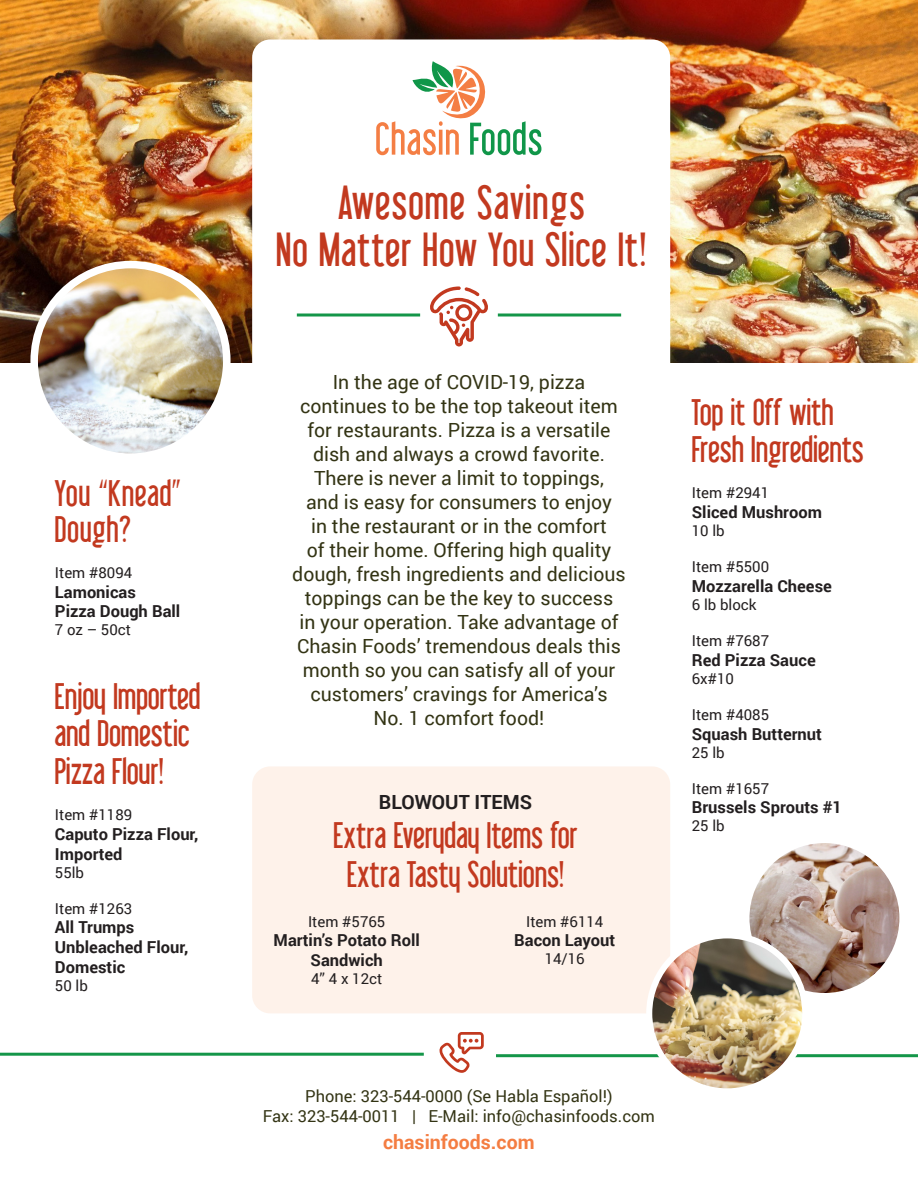
<style>
.page{position:relative;width:918px;height:1188px;background:#fff}
.page>*{position:absolute;margin:0;border:0;box-sizing:border-box;transform-origin:0 0}
.t1{font:46.5px "Libel Suit";letter-spacing:.03em;color:#c2391f}
.t2{font:36px/37.5px "Libel Suit";letter-spacing:.01em;color:#c2391f}
.t3{font:36px/36px "Libel Suit";letter-spacing:.03em;color:#c2391f}
.t4{font:19.5px/24px "Roboto";color:#333414;text-align:center}
.t5{font:700 19.5px "Roboto";color:#f47d42}
.t6{font:700 19.5px "Roboto";color:#231f20}
.t7{font:700 16.5px/19.8px "Roboto";color:#231f20}
.t8{font:16.5px "Roboto";color:#333414}
.t9{font:15px "Roboto";color:#231f20}
</style>
<div class="page">
<div style="left:252px;top:766px;width:418px;height:247px;background:#fef2ea;border-radius:18px"></div>
<img style="left:0;top:0;width:918px;height:363px">
<div style="left:252px;top:40px;width:418px;height:595px;background:#fff;border-radius:18px"></div>
<svg style="left:376px;top:61px;width:165px;height:94px"></svg>
<svg style="left:439px;top:1032px;width:45px;height:41px"></svg>
<hr style="left:0;top:1053px;width:424px;height:3px;background:#149649">
<hr style="left:496px;top:1054px;width:422px;height:3px;background:#149649">
<hr style="left:297px;top:314px;width:123px;height:2px;background:#149649">
<hr style="left:498px;top:314px;width:123px;height:2px;background:#149649">
<svg style="left:430px;top:286px;width:58px;height:61px"></svg>
<img style="left:34px;top:265px;width:193px;height:192px;border-radius:96px">
<div style="left:30px;top:261px;width:201px;height:200px;border:8px solid #fff;border-radius:50%"></div>
<img style="left:746px;top:840px;width:156px;height:156px;border-radius:78px">
<div style="left:743px;top:837px;width:162px;height:162px;border:6px solid #fff;border-radius:50%"></div>
<img style="left:649px;top:935px;width:156px;height:156px;border-radius:78px">
<div style="left:646px;top:932px;width:162px;height:162px;border:6px solid #fff;border-radius:50%"></div>
<p class="t3" style="left:55px;top:475px;width:127px">You “Knead”<br>Dough?</p>
<p class="t9" style="left:55px;top:562px;width:79px">Item #8094</p>
<p class="t7" style="left:55px;top:581px;width:82px">Lamonicas</p>
<p class="t7" style="left:55px;top:601px;width:127px">Pizza Dough Ball</p>
<p class="t9" style="left:55px;top:620px;width:78px">7 oz – 50ct</p>
<p class="t2" style="left:55px;top:678px;width:147px">Enjoy Imported and Domestic<br>Pizza Flour!</p>
<p class="t9" style="left:55px;top:804px;width:79px">Item #1189</p>
<p class="t7" style="left:55px;top:823px;width:145px">Caputo Pizza Flour,<br>Imported</p>
<p class="t9" style="left:55px;top:862px;width:31px">55lb</p>
<p class="t9" style="left:55px;top:898px;width:79px">Item #1263</p>
<p class="t7" style="left:55px;top:917px;width:135px">All Trumps<br>Unbleached Flour,<br>Domestic</p>
<p class="t9" style="left:55px;top:975px;width:34px">50 lb</p>
<p class="t1" style="left:338px;top:178px;width:248px">Awesome Savings</p>
<p class="t1" style="left:276px;top:225px;width:371px">No Matter How You Slice It!</p>
<p class="t4" style="left:292px;top:369px;width:335px">In the age of COVID-19, pizza continues to be the top takeout item for restaurants. Pizza is a versatile dish and always a crowd favorite.<br>There is never a limit to toppings,<br>and is easy for consumers to enjoy<br>in the restaurant or in the comfort<br>of their home. Offering high quality dough, fresh ingredients and delicious toppings can be the key to success<br>in your operation. Take advantage of Chasin Foods’ tremendous deals this month so you can satisfy all of your customers’ cravings for America’s<br>No. 1 comfort food!</p>
<p class="t6" style="left:379px;top:788px;width:155px">BLOWOUT ITEMS</p>
<p class="t2" style="left:333px;top:816px;width:246px;line-height:39px;text-align:center">Extra Everyday Items for<br>Extra Tasty Solutions!</p>
<p class="t9" style="left:308px;top:911px;width:79px">Item #5765</p>
<p class="t7" style="left:274px;top:930px;width:148px;text-align:center">Martin’s Potato Roll<br>Sandwich</p>
<p class="t9" style="left:311px;top:968px;width:73px">4” 4 x 12ct</p>
<p class="t9" style="left:526px;top:911px;width:79px">Item #6114</p>
<p class="t7" style="left:514px;top:930px;width:103px">Bacon Layout</p>
<p class="t9" style="left:545px;top:948px;width:42px">14/16</p>
<p class="t2" style="left:692px;top:393px;width:173px">Top it Off with<br>Fresh Ingredients</p>
<p class="t9" style="left:692px;top:483px;width:79px">Item #2941</p>
<p class="t7" style="left:692px;top:502px;width:132px">Sliced Mushroom</p>
<p class="t9" style="left:692px;top:520px;width:34px">10 lb</p>
<p class="t9" style="left:692px;top:556px;width:79px">Item #5500</p>
<p class="t7" style="left:692px;top:576px;width:142px">Mozzarella Cheese</p>
<p class="t9" style="left:692px;top:594px;width:66px">6 lb block</p>
<p class="t9" style="left:692px;top:630px;width:79px">Item #7687</p>
<p class="t7" style="left:692px;top:649px;width:125px">Red Pizza Sauce</p>
<p class="t9" style="left:692px;top:668px;width:44px">6x#10</p>
<p class="t9" style="left:692px;top:704px;width:79px">Item #4085</p>
<p class="t7" style="left:692px;top:723px;width:132px">Squash Butternut</p>
<p class="t9" style="left:692px;top:742px;width:34px">25 lb</p>
<p class="t9" style="left:692px;top:778px;width:79px">Item #1657</p>
<p class="t7" style="left:692px;top:797px;width:152px">Brussels Sprouts #1</p>
<p class="t9" style="left:692px;top:816px;width:34px">25 lb</p>
<p class="t8" style="left:305px;top:1084px;width:309px">Phone: 323-544-0000 (Se Habla Español!)</p>
<p class="t8" style="left:263px;top:1104px;width:394px">Fax: 323-544-0011 | E-Mail: info@chasinfoods.com</p>
<p class="t5" style="left:383px;top:1129px;width:153px">chasinfoods.com</p>
</div>
